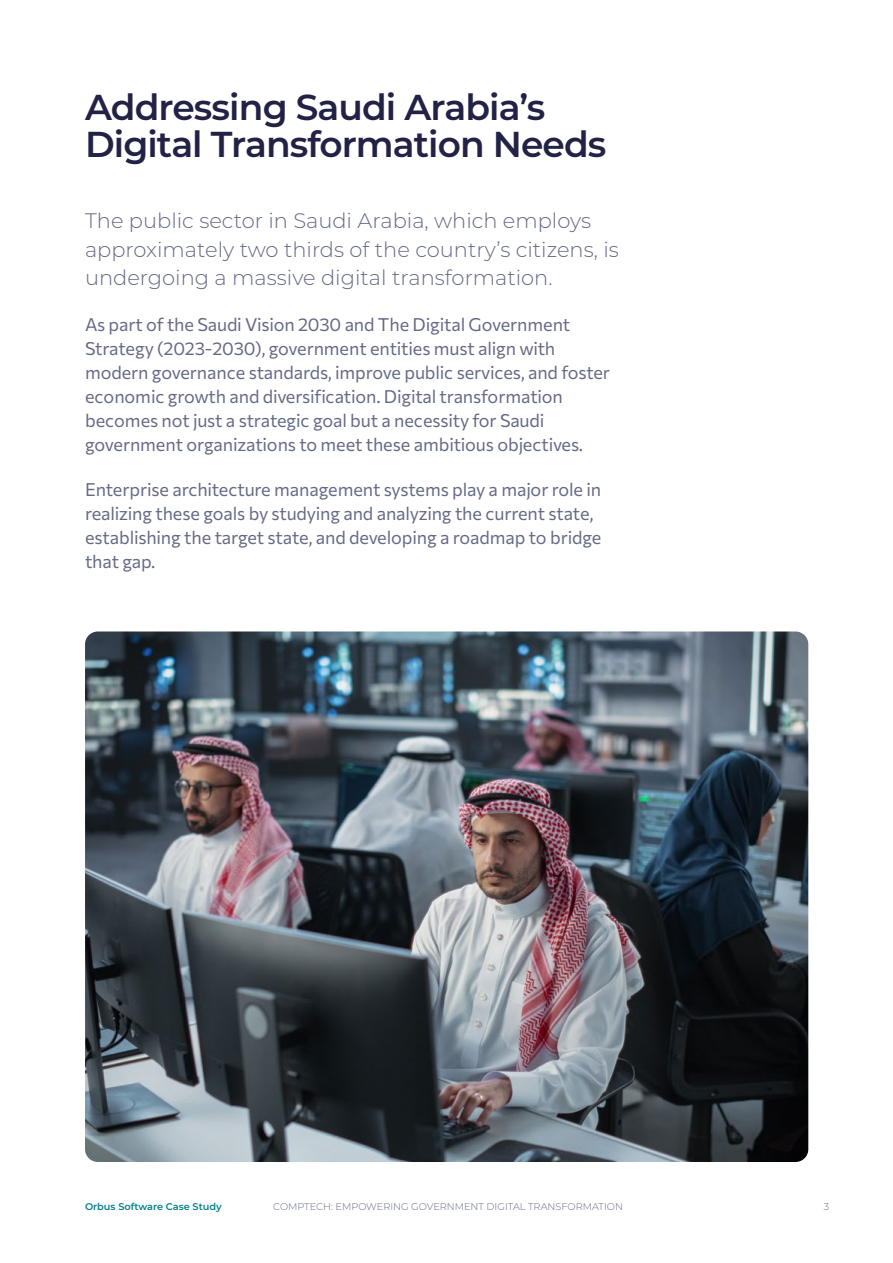
<style>
.page{position:relative;width:893px;height:1263px;background:#fff}
.page>*{position:absolute;margin:0;border:0;box-sizing:border-box;transform-origin:0 0}
.t1{font:600 36px/37.5px "Montserrat";letter-spacing:-.025em;color:#212246}
.t2{font:300 21px/28.5px "Montserrat";color:#646a86}
.t3{font:100 18px/24px "Commissioner";letter-spacing:-.01em;color:#646a86}
.t4{font:300 9.75px "Montserrat";color:#646a86}
.t5{font:600 9.75px "Montserrat";color:#00828b}
</style>
<div class="page">
<img style="left:85px;top:631px;width:723px;height:531px">
<h1 class="t1" style="left:85px;top:87px;width:523px">Addressing Saudi Arabia’s<br>Digital Transformation Needs</h1>
<p class="t2" style="left:85px;top:206px;width:535px">The public sector in Saudi Arabia, which employs approximately two thirds of the country’s citizens, is undergoing a massive digital transformation.</p>
<p class="t3" style="left:85px;top:311px;width:526px">As part of the Saudi Vision 2030 and The Digital Government Strategy (2023-2030), government entities must align with modern governance standards, improve public services, and foster economic growth and diversification. Digital transformation becomes not just a strategic goal but a necessity for Saudi government organizations to meet these ambitious objectives.</p>
<p class="t3" style="left:85px;top:476px;width:518px">Enterprise architecture management systems play a major role in realizing these goals by studying and analyzing the current state, establishing the target state, and developing a roadmap to bridge that gap.</p>
<p class="t5" style="left:85px;top:1200px;width:138px">Orbus Software Case Study</p>
<p class="t4" style="left:273px;top:1200px;width:351px">COMPTECH: EMPOWERING GOVERNMENT DIGITAL TRANSFORMATION</p>
<p class="t4" style="left:824px;top:1200px;width:7px">3</p>
</div>
